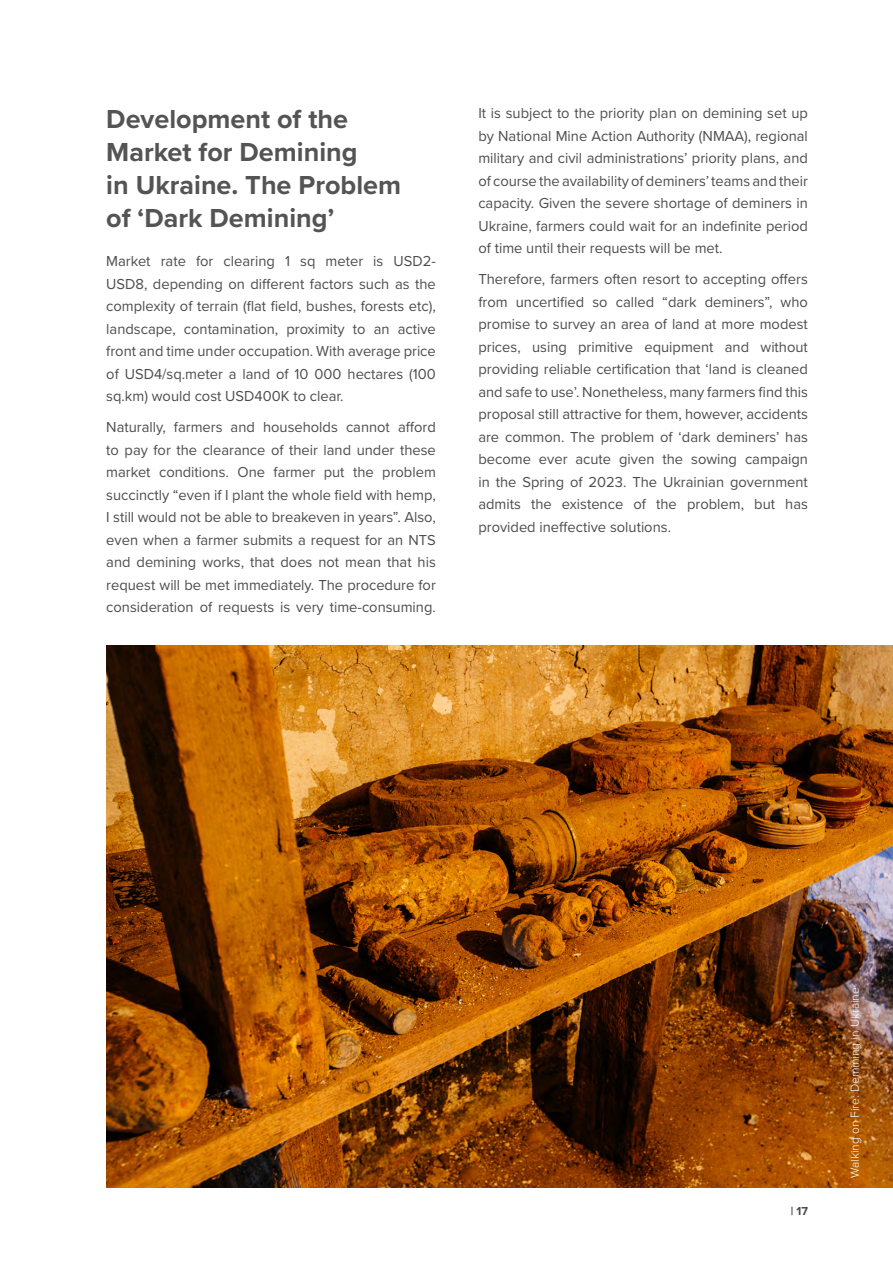
<style>
.page{position:relative;width:893px;height:1263px;background:#fff}
.page>*{position:absolute;margin:0;border:0;box-sizing:border-box;transform-origin:0 0}
.t1{font:700 27px/33px "Proxima Nova";color:#545454}
.t2{font:15px/22.5px "Proxima Nova";color:#4d4d4f;text-align:justify}
.t3{font:300 12px "Proxima Nova";color:#fff}
.t4{font:700 12px "Proxima Nova";color:#4d4d4f}
</style>
<div class="page">
<img style="left:106px;top:645px;width:787px;height:542px">
<h1 class="t1" style="left:106px;top:102px;width:296px">Development of the<br>Market for Demining<br>in Ukraine. The Problem of ‘Dark Demining’</h1>
<p class="t2" style="left:106px;top:249px;width:331px">Market rate for clearing 1 sq meter is USD2- USD8, depending on different factors such as the complexity of terrain (flat field, bushes, forests etc), landscape, contamination, proximity to an active front and time under occupation. With average price of USD4/sq.meter a land of 10 000 hectares (100 sq.km) would cost USD400K to clear.</p>
<p class="t2" style="left:106px;top:415px;width:331px">Naturally, farmers and households cannot afford to pay for the clearance of their land under these market conditions. One farmer put the problem succinctly “even if I plant the whole field with hemp, I still would not be able to breakeven in years”. Also, even when a farmer submits a request for an NTS and demining works, that does not mean that his request will be met immediately. The procedure for consideration of requests is very time-consuming.</p>
<p class="t2" style="left:478px;top:101px;width:331px">It is subject to the priority plan on demining set up by National Mine Action Authority (NMAA), regional military and civil administrations’ priority plans, and of course the availability of deminers’ teams and their capacity. Given the severe shortage of deminers in Ukraine, farmers could wait for an indefinite period of time until their requests will be met.</p>
<p class="t2" style="left:478px;top:267px;width:331px">Therefore, farmers often resort to accepting offers from uncertified so called “dark deminers”, who promise to survey an area of land at more modest prices, using primitive equipment and without providing reliable certification that ‘land is cleaned and safe to use’. Nonetheless, many farmers find this proposal still attractive for them, however, accidents are common. The problem of ‘dark deminers’ has become ever acute given the sowing campaign in the Spring of 2023. The Ukrainian government admits the existence of the problem, but has provided ineffective solutions.</p>
<p class="t4" style="left:791px;top:1202px;width:19px">| 17</p>
<p class="t3" style="left:846px;top:1178px;width:192px;rotate:-90deg">Walking on Fire: Demining in Ukraine</p>
</div>
